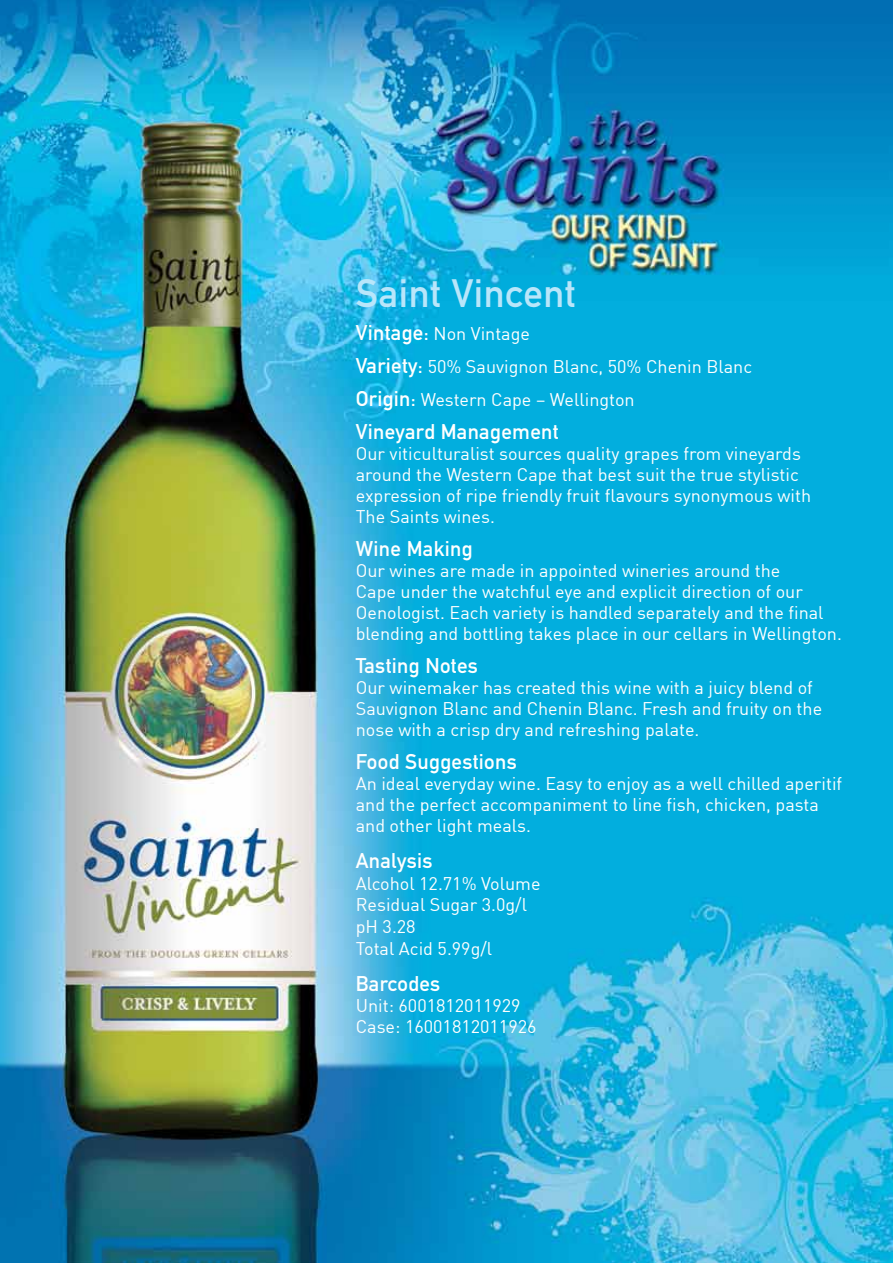
<style>
.page{position:relative;width:893px;height:1263px;background:#fff}
.page>*{position:absolute;margin:0;border:0;box-sizing:border-box;transform-origin:0 0}
.t1{font:39px "DIN Mittelschrift Std";letter-spacing:.015em;color:#b9e6fa}
.t2{font:21px "DIN Mittelschrift Std";letter-spacing:.015em;color:#fff}
.t3{font:18px/21px "DIN";color:#fff}
.s1{font-family:"DIN Mittelschrift Std";font-size:21px}
</style>
<div class="page">
<img style="left:0;top:0;width:893px;height:1263px">
<h1 class="t1" style="left:356px;top:270px;width:221px">Saint Vincent</h1>
<p class="t3" style="left:356px;top:317px;width:398px;line-height:33px"><span class="s1">Vintage:</span> Non Vintage<br><span class="s1">Variety:</span> 50% Sauvignon Blanc, 50% Chenin Blanc<br><span class="s1">Origin:</span> Western Cape – Wellington</p>
<p class="t2" style="left:356px;top:419px;width:204px">Vineyard Management</p>
<p class="t3" style="left:356px;top:443px;width:457px">Our viticulturalist sources quality grapes from vineyards around the Western Cape that best suit the true stylistic expression of ripe friendly fruit flavours synonymous with The Saints wines.</p>
<p class="t2" style="left:356px;top:536px;width:119px">Wine Making</p>
<p class="t3" style="left:356px;top:560px;width:488px">Our wines are made in appointed wineries around the<br>Cape under the watchful eye and explicit direction of our Oenologist. Each variety is handled separately and the final blending and bottling takes place in our cellars in Wellington.</p>
<p class="t2" style="left:356px;top:653px;width:124px">Tasting Notes</p>
<p class="t3" style="left:356px;top:677px;width:468px">Our winemaker has created this wine with a juicy blend of<br>Sauvignon Blanc and Chenin Blanc. Fresh and fruity on the nose with a crisp dry and refreshing palate.</p>
<p class="t2" style="left:356px;top:749px;width:163px">Food Suggestions</p>
<p class="t3" style="left:356px;top:773px;width:488px">An ideal everyday wine. Easy to enjoy as a well chilled aperitif and the perfect accompaniment to line fish, chicken, pasta and other light meals.</p>
<p class="t2" style="left:356px;top:848px;width:78px">Analysis</p>
<p class="t3" style="left:356px;top:872px;width:186px;line-height:21.6px">Alcohol 12.71% Volume<br>Residual Sugar 3.0g/l pH 3.28<br>Total Acid 5.99g/l</p>
<p class="t2" style="left:356px;top:971px;width:86px">Barcodes</p>
<p class="t3" style="left:356px;top:994px;width:182px;line-height:21.6px">Unit: 6001812011929<br>Case: 16001812011926</p>
</div>
